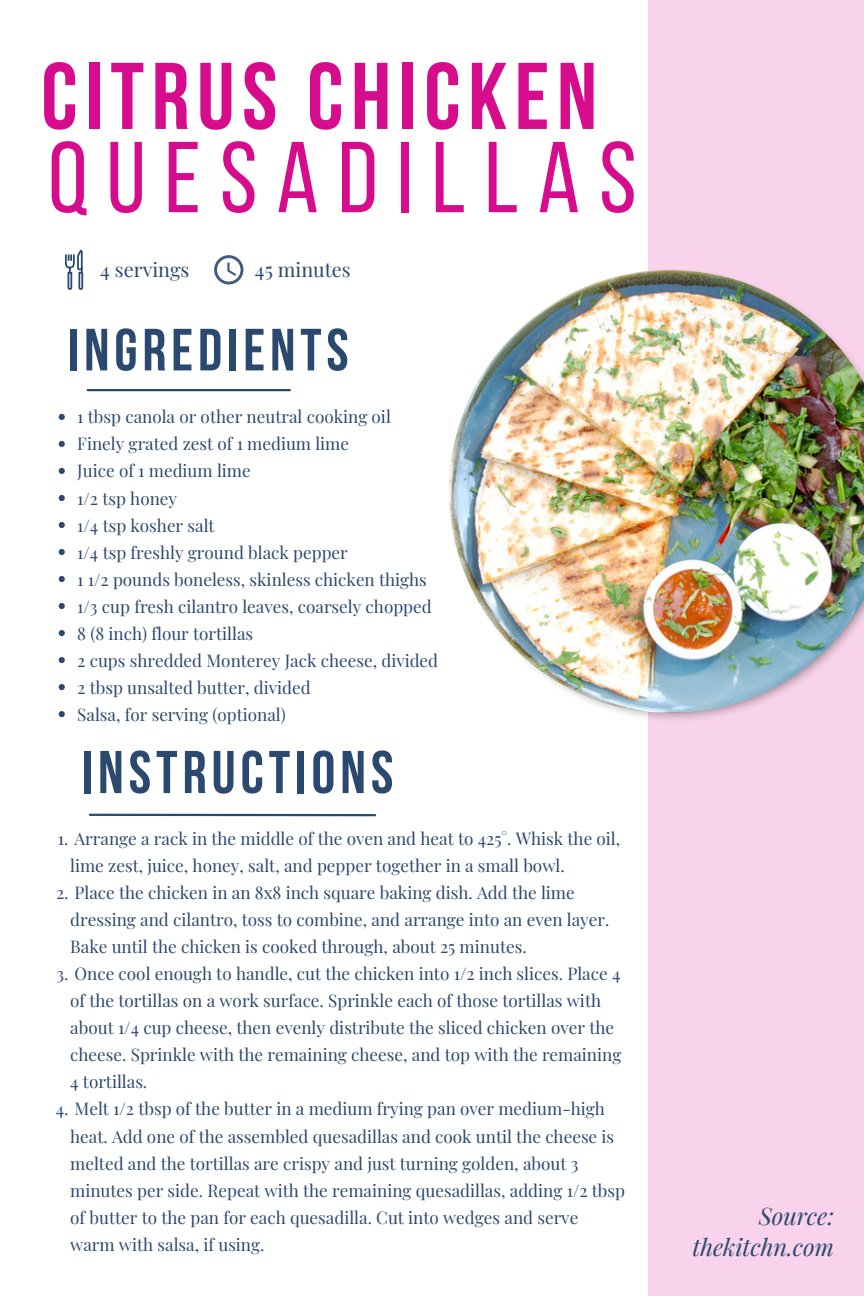
<style>
.page{position:relative;width:864px;height:1296px;background:#fff}
.page>*{position:absolute;margin:0;border:0;box-sizing:border-box;transform-origin:0 0}
.t1{font:100.5px "Bebas Neue";letter-spacing:.19em;color:#d60c8c}
.t2{font:700 94.5px "Bebas Neue";letter-spacing:.08em;color:#d60c8c}
.t3{font:700 60.3px "Bebas Neue";letter-spacing:.08em;color:#2b496f}
.t4{font:700 59.4px "Bebas Neue";letter-spacing:.08em;color:#2b496f}
.t5{font:italic 23.7px "Playfair Display";color:#2b496f}
.t6{font:19.8px "Playfair Display";color:#2b496f}
.t7{font:17.1px/27px "Playfair Display";color:#2b496f}
</style>
<div class="page">
<div style="left:648px;top:0;width:216px;height:1296px;background:#f8d3eb"></div>
<img style="left:625px;top:713px;width:239px;height:10px">
<img style="left:449px;top:270px;width:415px;height:443px">
<hr style="left:90px;top:814px;width:285px;height:2px;background:#2b496f">
<svg style="left:59px;top:414px;width:6px;height:6px"></svg>
<svg style="left:59px;top:441px;width:6px;height:6px"></svg>
<svg style="left:59px;top:468px;width:6px;height:6px"></svg>
<svg style="left:59px;top:495px;width:6px;height:6px"></svg>
<svg style="left:59px;top:522px;width:6px;height:6px"></svg>
<svg style="left:59px;top:549px;width:6px;height:6px"></svg>
<svg style="left:59px;top:576px;width:6px;height:6px"></svg>
<svg style="left:59px;top:603px;width:6px;height:6px"></svg>
<svg style="left:59px;top:630px;width:6px;height:6px"></svg>
<svg style="left:59px;top:657px;width:6px;height:6px"></svg>
<svg style="left:59px;top:684px;width:6px;height:6px"></svg>
<svg style="left:59px;top:711px;width:6px;height:6px"></svg>
<hr style="left:88px;top:389px;width:202px;height:2px;background:#2b496f">
<svg style="left:214px;top:255px;width:29px;height:30px"></svg>
<svg style="left:65px;top:250px;width:18px;height:40px"></svg>
<p class="t2" style="left:41px;top:58px;width:558px">CITRUS CHICKEN</p>
<p class="t1" style="left:48px;top:137px;width:590px">QUESADILLAS</p>
<p class="t6" style="left:100px;top:256px;width:91px">4 servings</p>
<p class="t6" style="left:255px;top:256px;width:97px">45 minutes</p>
<p class="t4" style="left:68px;top:326px;width:282px">INGREDIENTS</p>
<p class="t7" style="left:77px;top:403px;width:315px">1 tbsp canola or other neutral cooking oil</p>
<p class="t7" style="left:77px;top:430px;width:273px">Finely grated zest of 1 medium lime</p>
<p class="t7" style="left:77px;top:457px;width:175px">Juice of 1 medium lime</p>
<p class="t7" style="left:77px;top:484px;width:101px">1/2 tsp honey</p>
<p class="t7" style="left:77px;top:511px;width:139px">1/4 tsp kosher salt</p>
<p class="t7" style="left:77px;top:538px;width:272px">1/4 tsp freshly ground black pepper</p>
<p class="t7" style="left:77px;top:565px;width:351px">1 1/2 pounds boneless, skinless chicken thighs</p>
<p class="t7" style="left:77px;top:592px;width:356px">1/3 cup fresh cilantro leaves, coarsely chopped</p>
<p class="t7" style="left:77px;top:619px;width:177px">8 (8 inch) flour tortillas</p>
<p class="t7" style="left:77px;top:646px;width:362px">2 cups shredded Monterey Jack cheese, divided</p>
<p class="t7" style="left:77px;top:673px;width:235px">2 tbsp unsalted butter, divided</p>
<p class="t7" style="left:77px;top:700px;width:210px">Salsa, for serving (optional)</p>
<p class="t3" style="left:82px;top:748px;width:313px">INSTRUCTIONS</p>
<p class="t7" style="left:70px;top:824px;width:552px;text-indent:-12px">1. Arrange a rack in the middle of the oven and heat to 425°. Whisk the oil, lime zest, juice, honey, salt, and pepper together in a small bowl.</p>
<p class="t7" style="left:70px;top:878px;width:541px;text-indent:-14px">2. Place the chicken in an 8x8 inch square baking dish. Add the lime dressing and cilantro, toss to combine, and arrange into an even layer.<br>Bake until the chicken is cooked through, about 25 minutes.</p>
<p class="t7" style="left:70px;top:960px;width:553px;text-indent:-14px">3. Once cool enough to handle, cut the chicken into 1/2 inch slices. Place 4 of the tortillas on a work surface. Sprinkle each of those tortillas with about 1/4 cup cheese, then evenly distribute the sliced chicken over the cheese. Sprinkle with the remaining cheese, and top with the remaining 4 tortillas.</p>
<p class="t7" style="left:70px;top:1095px;width:556px;text-indent:-14px">4. Melt 1/2 tbsp of the butter in a medium frying pan over medium-high heat. Add one of the assembled quesadillas and cook until the cheese is melted and the tortillas are crispy and just turning golden, about 3 minutes per side. Repeat with the remaining quesadillas, adding 1/2 tbsp of butter to the pan for each quesadilla. Cut into wedges and serve warm with salsa, if using.</p>
<p class="t5" style="left:759px;top:1199px;width:77px">Source:</p>
<p class="t5" style="left:692px;top:1230px;width:143px">thekitchn.com</p>
</div>
